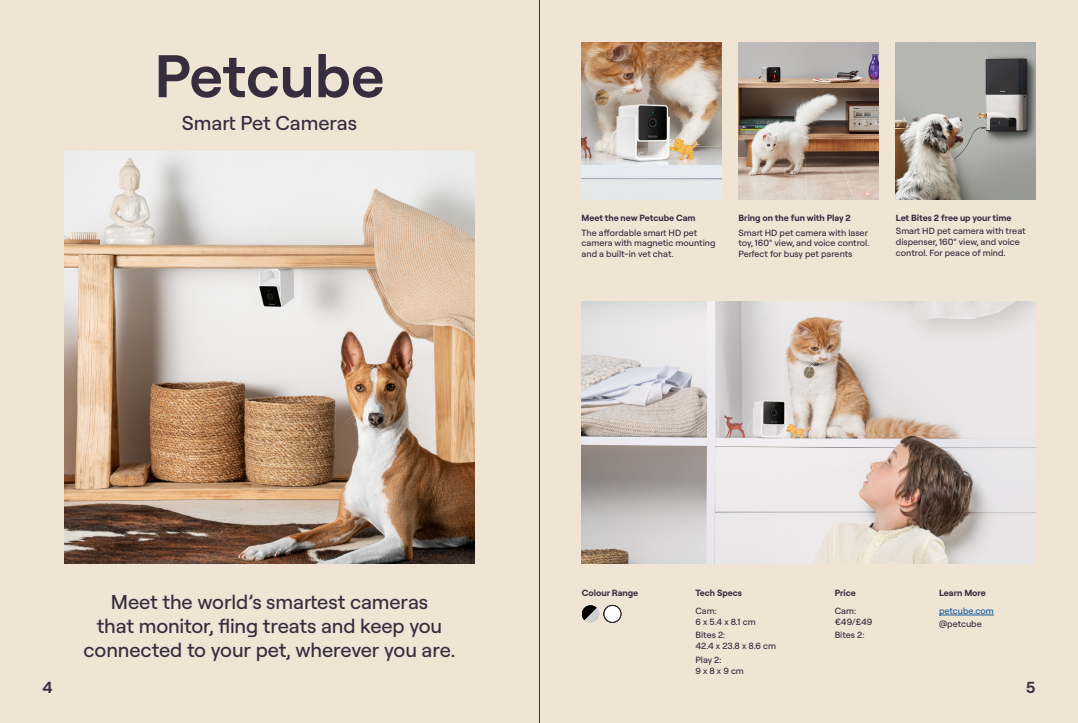
<style>
.page{position:relative;width:1078px;height:723px;background:#fff}
.page>*{position:absolute;margin:0;border:0;box-sizing:border-box;transform-origin:0 0}
.t1{font:600 60px "Roobert";letter-spacing:-.005em;color:#382d3f}
.t2{font:500 20px/24px "Roobert";letter-spacing:-.005em;color:#382d3f;text-align:center}
.t3{font:600 16px "Roobert";color:#382d3f}
.t4{font:500 9px/10.8px "Roobert";color:#382d3f}
.t5{font:700 9px "Roobert";color:#382d3f}
.t6{font:500 9px "Roobert";color:#175d9e}
</style>
<div class="page">
<div style="left:0;top:0;width:1077px;height:723px;background:#f0e4d4"></div>
<hr style="left:539px;top:0;width:1px;height:723px;background:#382d3f">
<img style="left:738px;top:43px;width:140px;height:157px">
<img style="left:581px;top:43px;width:140px;height:157px">
<img style="left:895px;top:43px;width:140px;height:157px">
<div style="left:604px;top:605px;width:16px;height:17px;background:#fff;border-radius:50%"></div>
<div style="left:603px;top:605px;width:18px;height:17px;border:1px solid #231f20;border-radius:50%"></div>
<svg style="left:582px;top:605px;width:17px;height:18px"></svg>
<hr style="left:938px;top:615px;width:55px;height:1px;background:#175d9e">
<img style="left:65px;top:151px;width:409px;height:413px">
<img style="left:581px;top:302px;width:454px;height:262px">
<p class="t1" style="left:154px;top:33px;width:232px">Petcube</p>
<p class="t2" style="left:182px;top:110px;width:177px">Smart Pet Cameras</p>
<p class="t5" style="left:581px;top:211px;width:115px">Meet the new Petcube Cam</p>
<p class="t4" style="left:581px;top:226px;width:135px">The affordable smart HD pet camera with magnetic mounting and a built-in vet chat.</p>
<p class="t5" style="left:738px;top:211px;width:114px">Bring on the fun with Play 2</p>
<p class="t4" style="left:738px;top:226px;width:132px">Smart HD pet camera with laser toy, 160° view, and voice control.<br>Perfect for busy pet parents</p>
<p class="t5" style="left:895px;top:211px;width:117px">Let Bites 2 free up your time</p>
<p class="t4" style="left:895px;top:225px;width:131px">Smart HD pet camera with treat dispenser, 160° view, and voice control. For peace of mind.</p>
<p class="t2" style="left:84px;top:589px;width:373px">Meet the world’s smartest cameras<br>that monitor, fling treats and keep you connected to your pet, wherever you are.</p>
<p class="t5" style="left:581px;top:586px;width:58px">Colour Range</p>
<p class="t5" style="left:695px;top:586px;width:48px">Tech Specs</p>
<p class="t4" style="left:695px;top:605px;width:62px">Cam:<br>6 x 5.4 x 8.1 cm</p>
<p class="t4" style="left:695px;top:629px;width:82px">Bites 2:<br>42.4 x 23.8 x 8.6 cm</p>
<p class="t4" style="left:695px;top:653px;width:50px">Play 2:<br>9 x 8 x 9 cm</p>
<p class="t5" style="left:834px;top:586px;width:23px">Price</p>
<p class="t4" style="left:834px;top:605px;width:39px">Cam: €49/£49</p>
<p class="t4" style="left:834px;top:629px;width:31px">Bites 2:</p>
<p class="t5" style="left:938px;top:586px;width:48px">Learn More</p>
<p class="t6" style="left:938px;top:604px;width:56px">petcube.com</p>
<p class="t4" style="left:938px;top:618px;width:44px">@petcube</p>
<h3 class="t3" style="left:43px;top:676px;width:12px">4</h3>
<h3 class="t3" style="left:1025px;top:676px;width:11px">5</h3>
</div>
